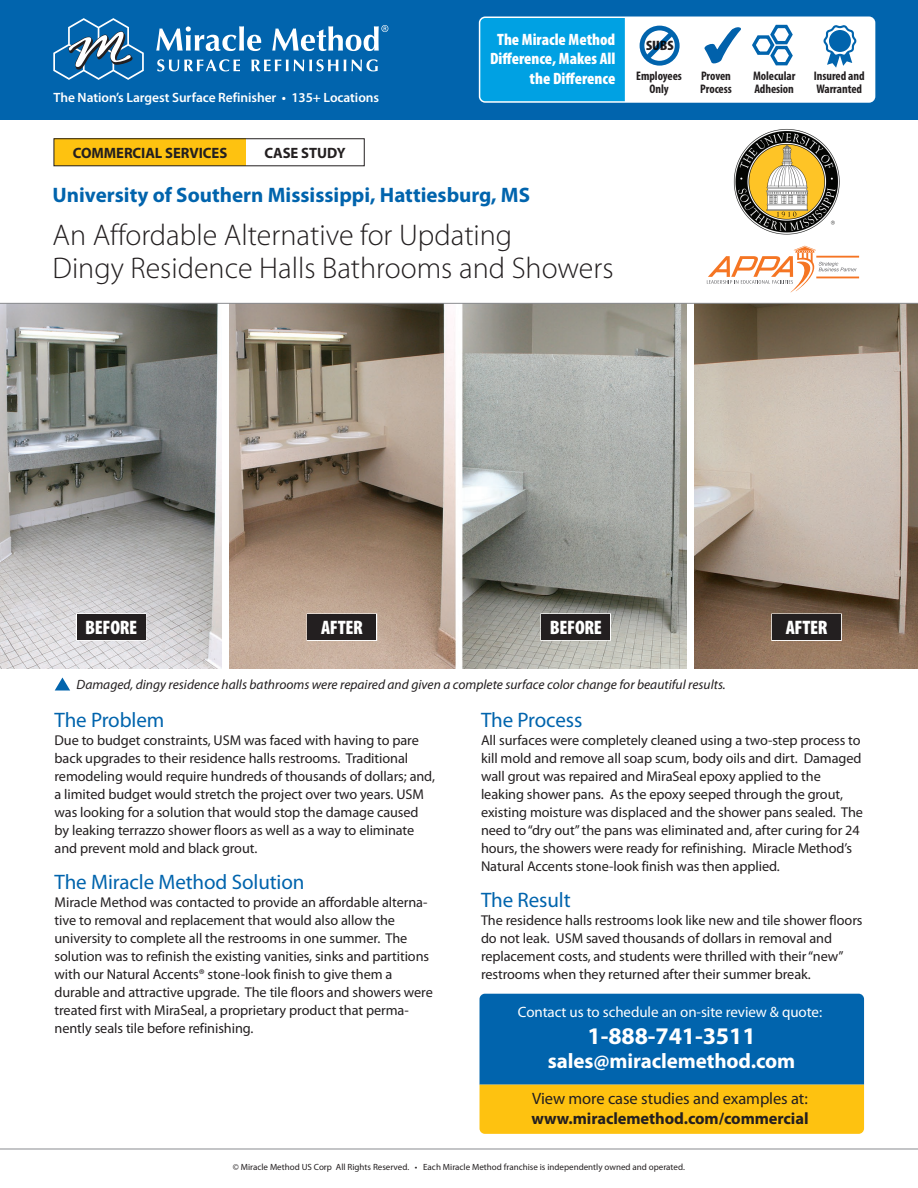
<style>
.page{position:relative;width:918px;height:1188px;background:#fff}
.page>*{position:absolute;margin:0;border:0;box-sizing:border-box;transform-origin:0 0}
.t1{font:300 30px/33px "Myriad Pro";color:#231f20}
.t2{font:700 24px "Myriad Pro";letter-spacing:-.005em;color:#fff}
.t3{font:21px "Myriad Pro";letter-spacing:-.005em;color:#0164ad}
.t4{font:700 21px "Myriad Pro";color:#0164ad}
.t5{font:700 21px "Myriad Pro";letter-spacing:-.005em;color:#fff}
.t6{font:900 condensed 19.65px "Myriad Pro";letter-spacing:-.015em;color:#fff}
.t7{font:900 condensed 16.5px/19.8px "Myriad Pro";color:#fff;text-align:right}
.t8{font:16.5px "Myriad Pro";letter-spacing:-.005em;color:#231f20}
.t9{font:700 16.5px "Myriad Pro";letter-spacing:-.005em;color:#231f20}
.t10{font:15px "Myriad Pro";letter-spacing:-.005em;color:#fff}
.t11{font:700 15px "Myriad Pro";letter-spacing:-.005em;color:#231f20}
.t12{font:14.25px/18px "Myriad Pro";letter-spacing:-.005em;color:#231f20}
.t13{font:900 condensed 13.65px "Myriad Pro";color:#231f20;scale:1.1 1}
.t14{font:italic 13.5px "Myriad Pro";color:#231f20}
.t15{font:600 13.5px "Myriad Pro";letter-spacing:-.005em;color:#fff}
.t16{font:700 condensed 12.45px/12.5px "Myriad Pro";letter-spacing:-.005em;color:#231f20}
.t17{font:9px "Myriad Pro";color:#231f20}
</style>
<div class="page">
<img style="left:0;top:304px;width:918px;height:364px">
<div style="left:222px;top:303px;width:7px;height:366px;background:#fff"></div>
<div style="left:688px;top:303px;width:6px;height:366px;background:#fff"></div>
<div style="left:0;top:0;width:918px;height:119px;background:#0164ad"></div>
<hr style="left:0;top:303px;width:918px;height:1px;background:#8a8c8f">
<hr style="left:0;top:1149px;width:918px;height:1px;background:#8a8c8f">
<div style="left:54px;top:139px;width:191px;height:27px;background:#fec210"></div>
<div style="left:54px;top:138px;width:311px;height:28px;border:1px solid #231f20"></div>
<svg style="left:157px;top:59px;width:83px;height:12px"></svg>
<svg style="left:251px;top:59px;width:87px;height:12px"></svg>
<svg style="left:344px;top:59px;width:34px;height:12px"></svg>
<svg style="left:156px;top:26px;width:105px;height:25px"></svg>
<svg style="left:272px;top:25px;width:116px;height:26px"></svg>
<svg style="left:53px;top:18px;width:91px;height:62px"></svg>
<div style="left:480px;top:18px;width:394px;height:83px;background:#fff;border-radius:5px"></div>
<div style="left:479px;top:17px;width:396px;height:86px;border:3px solid #fff;border-radius:5px"></div>
<div style="left:480px;top:18px;width:145px;height:83px;background:#00a1e3"></div>
<svg style="left:752px;top:24px;width:41px;height:42px"></svg>
<svg style="left:704px;top:27px;width:37px;height:37px"></svg>
<svg style="left:823px;top:25px;width:34px;height:43px"></svg>
<div style="left:829px;top:30px;width:22px;height:22px;background:#0164ad;border-radius:50%"></div>
<svg style="left:646px;top:32px;width:27px;height:28px"></svg>
<div style="left:640px;top:26px;width:40px;height:40px;border:5px solid #0164ad;border-radius:50%"></div>
<hr style="left:816px;top:256px;width:43px;height:2px;background:#f57523">
<hr style="left:816px;top:277px;width:43px;height:1px;background:#f57523">
<svg style="left:707px;top:246px;width:150px;height:46px"></svg>
<svg style="left:55px;top:678px;width:15px;height:13px"></svg>
<img style="left:733px;top:129px;width:107px;height:106px">
<svg style="left:480px;top:994px;width:384px;height:140px;background:#5a8576"></svg>
<svg style="left:76px;top:613px;width:70px;height:28px"></svg>
<div style="left:77px;top:615px;width:68px;height:25px;background:#231f20"></div>
<svg style="left:307px;top:613px;width:70px;height:28px"></svg>
<div style="left:308px;top:615px;width:68px;height:25px;background:#231f20"></div>
<svg style="left:540px;top:613px;width:71px;height:28px"></svg>
<div style="left:542px;top:615px;width:68px;height:25px;background:#231f20"></div>
<svg style="left:771px;top:613px;width:71px;height:28px"></svg>
<div style="left:773px;top:615px;width:68px;height:25px;background:#231f20"></div>
<p class="t15" style="left:53px;top:90px;width:327px">The Nation’s Largest Surface Refinisher • 135+ Locations</p>
<p class="t11" style="left:73px;top:144px;width:156px">COMMERCIAL SERVICES</p>
<p class="t11" style="left:264px;top:144px;width:83px">CASE STUDY</p>
<p class="t7" style="left:490px;top:30px;width:127px">The Miracle Method<br>Difference, Makes All the Difference</p>
<h3 class="t4" style="left:53px;top:183px;width:479px">University of Southern Mississippi, Hattiesburg, MS</h3>
<h1 class="t1" style="left:53px;top:219px;width:562px">An Affordable Alternative for Updating<br>Dingy Residence Halls Bathrooms and Showers</h1>
<p class="t13" style="left:646px;top:38px;width:26px">SUBS</p>
<p class="t16" style="left:636px;top:70px;width:47px;text-align:center">Employees<br>Only</p>
<p class="t16" style="left:700px;top:70px;width:33px">Proven<br>Process</p>
<p class="t16" style="left:753px;top:70px;width:44px">Molecular<br>Adhesion</p>
<p class="t16" style="left:814px;top:70px;width:52px">Insured and<br>Warranted</p>
<h3 class="t6" style="left:85px;top:616px;width:54px">BEFORE</h3>
<h3 class="t6" style="left:321px;top:616px;width:43px">AFTER</h3>
<h3 class="t6" style="left:550px;top:616px;width:54px">BEFORE</h3>
<h3 class="t6" style="left:786px;top:616px;width:43px">AFTER</h3>
<p class="t14" style="left:76px;top:677px;width:651px">Damaged, dingy residence halls bathrooms were repaired and given a complete surface color change for beautiful results.</p>
<h3 class="t3" style="left:55px;top:709px;width:111px">The Problem</h3>
<p class="t12" style="left:55px;top:732px;width:382px">Due to budget constraints, USM was faced with having to pare back upgrades to their residence halls restrooms. Traditional remodeling would require hundreds of thousands of dollars; and, a limited budget would stretch the project over two years. USM was looking for a solution that would stop the damage caused by leaking terrazzo shower floors as well as a way to eliminate and prevent mold and black grout.</p>
<h3 class="t3" style="left:55px;top:871px;width:252px">The Miracle Method Solution</h3>
<p class="t12" style="left:55px;top:894px;width:380px">Miracle Method was contacted to provide an affordable alterna&shy;tive to removal and replacement that would also allow the university to complete all the restrooms in one summer. The solution was to refinish the existing vanities, sinks and partitions with our Natural Accents® stone-look finish to give them a durable and attractive upgrade. The tile floors and showers were treated first with MiraSeal, a proprietary product that perma&shy;nently seals tile before refinishing.</p>
<h3 class="t3" style="left:481px;top:709px;width:103px">The Process</h3>
<p class="t12" style="left:481px;top:732px;width:384px">All surfaces were completely cleaned using a two-step process to kill mold and remove all soap scum, body oils and dirt. Damaged wall grout was repaired and MiraSeal epoxy applied to the leaking shower pans. As the epoxy seeped through the grout, existing moisture was displaced and the shower pans sealed. The need to “dry out” the pans was eliminated and, after curing for 24 hours, the showers were ready for refinishing. Miracle Method’s Natural Accents stone-look finish was then applied.</p>
<h3 class="t3" style="left:481px;top:889px;width:91px">The Result</h3>
<p class="t12" style="left:481px;top:912px;width:383px">The residence halls restrooms look like new and tile shower floors do not leak. USM saved thousands of dollars in removal and replacement costs, and students were thrilled with their “new” restrooms when they returned after their summer break.</p>
<p class="t10" style="left:518px;top:1004px;width:306px">Contact us to schedule an on-site review &amp; quote:</p>
<h2 class="t2" style="left:588px;top:1023px;width:170px">1-888-741-3511</h2>
<h3 class="t5" style="left:548px;top:1049px;width:249px">sales@miraclemethod.com</h3>
<p class="t8" style="left:532px;top:1090px;width:277px">View more case studies and examples at:</p>
<p class="t9" style="left:531px;top:1109px;width:279px">www.miraclemethod.com/commercial</p>
<p class="t17" style="left:233px;top:1162px;width:454px">© Miracle Method US Corp All Rights Reserved. • Each Miracle Method franchise is independently owned and operated.</p>
</div>
